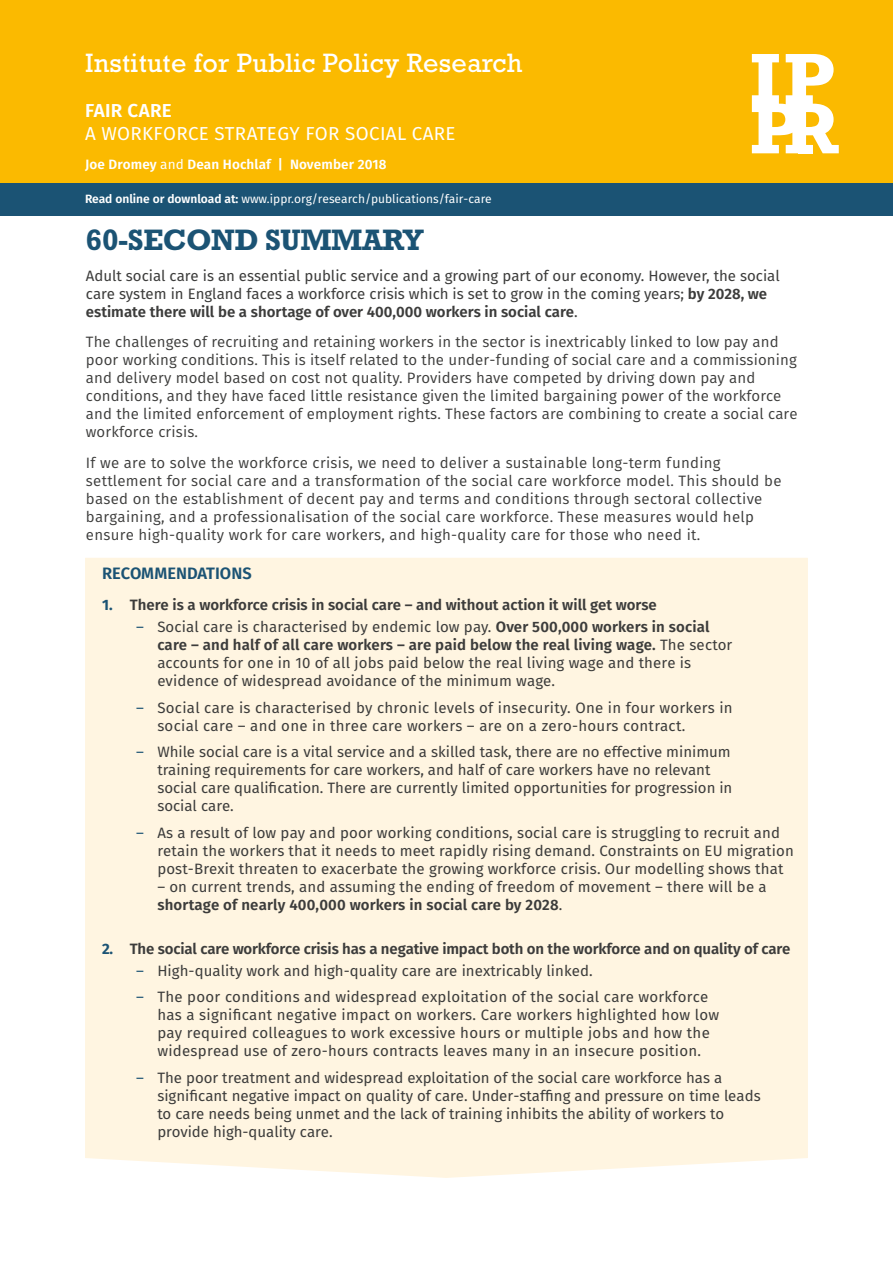
<style>
.page{position:relative;width:893px;height:1263px;background:#fff}
.page>*{position:absolute;margin:0;border:0;box-sizing:border-box;transform-origin:0 0}
.t1{font:700 30px "Rockwell Std";letter-spacing:-.015em;color:#1b5374}
.t2{font:27px "Rockwell Std";letter-spacing:.01em;color:#fff}
.t3{font:18.75px "Fira Sans";letter-spacing:.02em;color:#fff}
.t4{font:600 18.75px "Fira Sans";letter-spacing:.02em;color:#fff}
.t5{font:600 16.5px "Fira Sans";color:#1b5374}
.t6{font:15px/18px "Fira Sans";letter-spacing:.005em;color:#3c3c3b}
.t7{font:15px/18px "Fira Sans";letter-spacing:.01em;color:#3c3c3b}
.t8{font:600 15px "Fira Sans";letter-spacing:-.01em;color:#3c3c3b}
.t9{font:600 13.5px "Fira Sans";letter-spacing:.01em;color:#fff}
.t10{font:12px "Fira Sans";color:#fff}
.s1{font-weight:400}
.s2{font-weight:600}
.s3{font-weight:700;color:#1b5374}
.s4{color:#1b5374}
</style>
<div class="page">
<div style="left:0;top:30px;width:893px;height:186px;background:#1b5374"></div>
<div style="left:0;top:0;width:893px;height:183px;background:#fbba00"></div>
<svg style="left:752px;top:54px;width:87px;height:99px"></svg>
<div style="left:85px;top:558px;width:723px;height:620px;background:#fff5e1"></div>
<h2 class="t2" style="left:85px;top:48px;width:439px">Institute for Public Policy Research</h2>
<p class="t4" style="left:85px;top:97px;width:88px">FAIR CARE</p>
<p class="t3" style="left:85px;top:120px;width:372px">A WORKFORCE STRATEGY FOR SOCIAL CARE</p>
<p class="t9" style="left:85px;top:155px;width:303px">Joe Dromey <span class="s1">and</span> Dean Hochlaf | November 2018</p>
<p class="t10" style="left:85px;top:190px;width:408px"><span class="s2">Read online or download at:</span> www.ippr.org/research/publications/fair-care</p>
<h1 class="t1" style="left:86px;top:222px;width:339px">60-SECOND SUMMARY</h1>
<p class="t6" style="left:86px;top:266px;width:695px">Adult social care is an essential public service and a growing part of our economy. However, the social care system in England faces a workforce crisis which is set to grow in the coming years; <span class="s2">by 2028, we estimate there will be a shortage of over 400,000 workers in social care</span>.</p>
<p class="t7" style="left:86px;top:333px;width:713px">The challenges of recruiting and retaining workers in the sector is inextricably linked to low pay and poor working conditions. This is itself related to the under-funding of social care and a commissioning and delivery model based on cost not quality. Providers have competed by driving down pay and conditions, and they have faced little resistance given the limited bargaining power of the workforce and the limited enforcement of employment rights. These factors are combining to create a social care workforce crisis.</p>
<p class="t7" style="left:86px;top:454px;width:697px">If we are to solve the workforce crisis, we need to deliver a sustainable long-term funding settlement for social care and a transformation of the social care workforce model. This should be based on the establishment of decent pay and terms and conditions through sectoral collective bargaining, and a professionalisation of the social care workforce. These measures would help ensure high-quality work for care workers, and high-quality care for those who need it.</p>
<p class="t5" style="left:102px;top:562px;width:151px">RECOMMENDATIONS</p>
<p class="t8" style="left:102px;top:594px;width:556px"><span class="s3">1.</span> There is a workforce crisis in social care – and without action it will get worse</p>
<p class="t6" style="left:157px;top:618px;width:577px;text-indent:-21px"><span class="s4">–</span> Social care is characterised by endemic low pay. <span class="s2">Over 500,000 workers in social care – and half of all care workers – are paid below the real living wage.</span> The sector accounts for one in 10 of all jobs paid below the real living wage and there is evidence of widespread avoidance of the minimum wage.</p>
<p class="t6" style="left:157px;top:699px;width:577px;text-indent:-21px"><span class="s4">–</span> Social care is characterised by chronic levels of insecurity. One in four workers in social care – and one in three care workers – are on a zero-hours contract.</p>
<p class="t6" style="left:157px;top:743px;width:577px;text-indent:-21px"><span class="s4">–</span> While social care is a vital service and a skilled task, there are no effective minimum training requirements for care workers, and half of care workers have no relevant social care qualification. There are currently limited opportunities for progression in social care.</p>
<p class="t6" style="left:157px;top:824px;width:638px;text-indent:-21px"><span class="s4">–</span> As a result of low pay and poor working conditions, social care is struggling to recruit and retain the workers that it needs to meet rapidly rising demand. Constraints on EU migration post-Brexit threaten to exacerbate the growing workforce crisis. Our modelling shows that</p>
<p class="t6" style="left:157px;top:878px;width:611px">– on current trends, and assuming the ending of freedom of movement – there will be a <span class="s2">shortage of nearly 400,000 workers in social care by 2028</span>.</p>
<p class="t8" style="left:102px;top:938px;width:690px"><span class="s3">2.</span> The social care workforce crisis has a negative impact both on the workforce and on quality of care</p>
<p class="t6" style="left:136px;top:961px;width:458px"><span class="s4">–</span> High-quality work and high-quality care are inextricably linked.</p>
<p class="t6" style="left:157px;top:988px;width:563px;text-indent:-21px"><span class="s4">–</span> The poor conditions and widespread exploitation of the social care workforce has a significant negative impact on workers. Care workers highlighted how low pay required colleagues to work excessive hours or multiple jobs and how the widespread use of zero-hours contracts leaves many in an insecure position.</p>
<p class="t6" style="left:157px;top:1068px;width:605px;text-indent:-21px"><span class="s4">–</span> The poor treatment and widespread exploitation of the social care workforce has a significant negative impact on quality of care. Under-staffing and pressure on time leads to care needs being unmet and the lack of training inhibits the ability of workers to provide high-quality care.</p>
</div>
